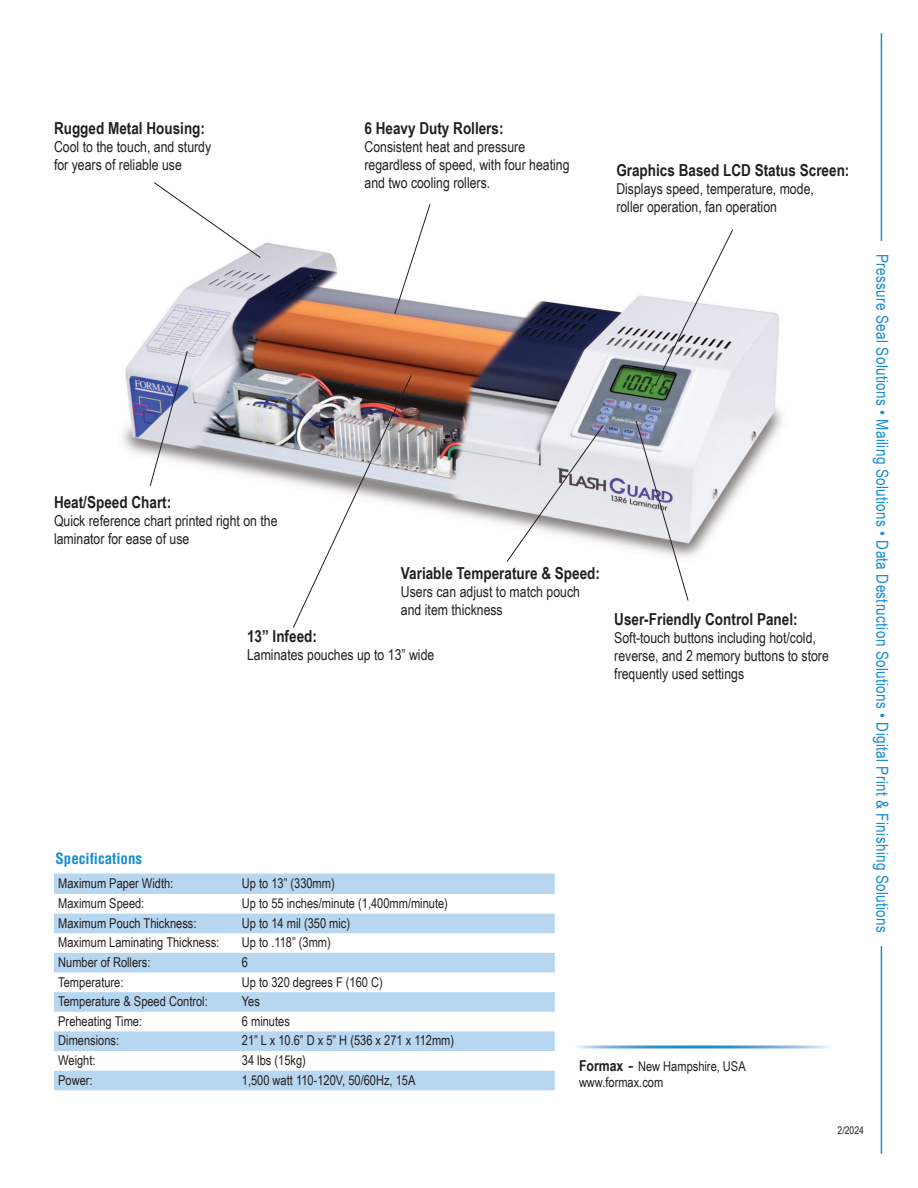
<style>
.page{position:relative;width:918px;height:1188px;background:#fff}
.page>*{position:absolute;margin:0;border:0;box-sizing:border-box;transform-origin:0 0}
.t1{font:700 16.5px "Arial Narrow";color:#231f20}
.t2{font:16.5px "Arial Narrow";letter-spacing:.02em;color:#198ccd}
.t3{font:15px/18px "Arial Narrow";color:#231f20}
.t4{font:700 condensed 15px "Helvetica";color:#198ccd}
.t5{font:13.5px "Arial Narrow";color:#231f20}
.t6{font:10.5px "Arial Narrow";color:#231f20}
.s1{font-weight:700;font-size:15px}
.s2{font-family:"Arial";font-size:16.5px}
</style>
<div class="page">
<img style="left:123px;top:243px;width:659px;height:314px">
<hr style="left:881px;top:33px;width:1px;height:1121px;background:#198ccd">
<div style="left:864px;top:241px;width:35px;height:705px;background:#fff"></div>
<svg style="left:54px;top:874px;width:501px;height:216px;fill:#b7d6f0"></svg>
<svg style="left:394px;top:204px;width:37px;height:111px"></svg>
<svg style="left:654px;top:229px;width:80px;height:158px"></svg>
<svg style="left:149px;top:350px;width:39px;height:137px"></svg>
<svg style="left:153px;top:182px;width:108px;height:77px"></svg>
<svg style="left:506px;top:424px;width:98px;height:138px"></svg>
<svg style="left:292px;top:374px;width:120px;height:254px"></svg>
<svg style="left:635px;top:420px;width:54px;height:181px"></svg>
<p class="t1" style="left:54px;top:115px;width:153px">Rugged Metal Housing:</p>
<p class="t3" style="left:54px;top:137px;width:159px">Cool to the touch, and sturdy</p>
<p class="t3" style="left:54px;top:155px;width:129px">for years of reliable use</p>
<p class="t1" style="left:364px;top:115px;width:141px">6 Heavy Duty Rollers:</p>
<p class="t3" style="left:364px;top:137px;width:162px">Consistent heat and pressure</p>
<p class="t3" style="left:364px;top:155px;width:207px">regardless of speed, with four heating and two cooling rollers.</p>
<p class="t1" style="left:616px;top:158px;width:235px">Graphics Based LCD Status Screen:</p>
<p class="t3" style="left:616px;top:179px;width:199px">Displays speed, temperature, mode,</p>
<p class="t3" style="left:616px;top:197px;width:162px">roller operation, fan operation</p>
<p class="t1" style="left:54px;top:490px;width:119px">Heat/Speed Chart:</p>
<p class="t3" style="left:54px;top:511px;width:225px">Quick reference chart printed right on the</p>
<p class="t3" style="left:54px;top:529px;width:137px">laminator for ease of use</p>
<p class="t1" style="left:401px;top:561px;width:201px">Variable Temperature &amp; Speed:</p>
<p class="t3" style="left:401px;top:582px;width:181px">Users can adjust to match pouch</p>
<p class="t3" style="left:401px;top:600px;width:103px">and item thickness</p>
<p class="t1" style="left:247px;top:624px;width:71px">13” Infeed:</p>
<p class="t3" style="left:247px;top:646px;width:189px">Laminates pouches up to 13” wide</p>
<p class="t1" style="left:614px;top:607px;width:185px">User-Friendly Control Panel:</p>
<p class="t3" style="left:614px;top:628px;width:216px">Soft-touch buttons including hot/cold, reverse, and 2 memory buttons to store frequently used settings</p>
<p class="t4" style="left:56px;top:849px;width:88px">Specifications</p>
<p class="t5" style="left:58px;top:873px;width:117px">Maximum Paper Width:</p>
<p class="t5" style="left:242px;top:873px;width:94px">Up to 13” (330mm)</p>
<p class="t5" style="left:58px;top:893px;width:88px">Maximum Speed:</p>
<p class="t5" style="left:242px;top:893px;width:208px">Up to 55 inches/minute (1,400mm/minute)</p>
<p class="t5" style="left:58px;top:913px;width:140px">Maximum Pouch Thickness:</p>
<p class="t5" style="left:242px;top:913px;width:110px">Up to 14 mil (350 mic)</p>
<p class="t5" style="left:58px;top:933px;width:163px">Maximum Laminating Thickness:</p>
<p class="t5" style="left:242px;top:933px;width:91px">Up to .118” (3mm)</p>
<p class="t5" style="left:58px;top:952px;width:94px">Number of Rollers:</p>
<p class="t5" style="left:242px;top:952px;width:8px">6</p>
<p class="t5" style="left:58px;top:972px;width:67px">Temperature:</p>
<p class="t5" style="left:242px;top:972px;width:142px">Up to 320 degrees F (160 C)</p>
<p class="t5" style="left:58px;top:992px;width:151px">Temperature &amp; Speed Control:</p>
<p class="t5" style="left:242px;top:992px;width:20px">Yes</p>
<p class="t5" style="left:58px;top:1011px;width:85px">Preheating Time:</p>
<p class="t5" style="left:242px;top:1011px;width:49px">6 minutes</p>
<p class="t5" style="left:58px;top:1031px;width:62px">Dimensions:</p>
<p class="t5" style="left:242px;top:1031px;width:214px">21” L x 10.6” D x 5” H (536 x 271 x 112mm)</p>
<p class="t5" style="left:58px;top:1050px;width:39px">Weight:</p>
<p class="t5" style="left:242px;top:1050px;width:65px">34 lbs (15kg)</p>
<p class="t5" style="left:58px;top:1070px;width:36px">Power:</p>
<p class="t5" style="left:242px;top:1070px;width:175px">1,500 watt 110-120V, 50/60Hz, 15A</p>
<p class="t5" style="left:579px;top:1056px;width:168px"><span class="s1">Formax</span> <span class="s2">-</span> New Hampshire, USA</p>
<p class="t5" style="left:579px;top:1073px;width:86px">www.formax.com</p>
<p class="t2" style="left:895px;top:254px;width:680px;rotate:90deg">Pressure Seal Solutions • Mailing Solutions • Data Destruction Solutions • Digital Print &amp; Finishing Solutions</p>
<p class="t6" style="left:838px;top:1123px;width:28px">2/2024</p>
</div>
